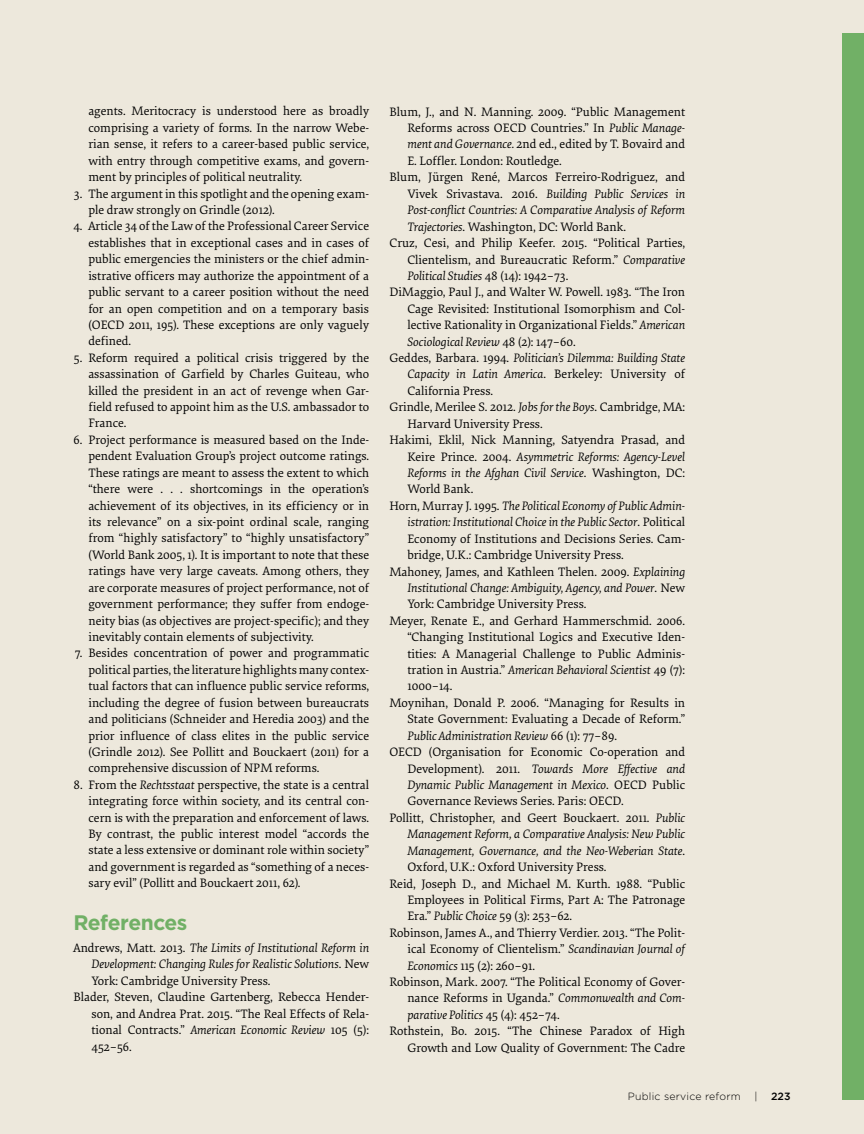
<style>
.page{position:relative;width:864px;height:1134px;background:#ede8dc}
.page>*{position:absolute;margin:0;border:0;box-sizing:border-box;transform-origin:0 0}
.t1{font:700 21px "Gotham";letter-spacing:-.025em;color:#71b066}
.t2{font:12.75px/16.4px "Elena Basic";color:#000;text-align:justify}
.t3{font:italic 12.75px "Elena Basic";color:#000}
.t4{font:300 10.5px "Gotham";letter-spacing:.02em;color:#000}
.t5{font:500 10.5px "Gotham";color:#000}
.s1{font-style:italic}
.s2{font-style:normal}
</style>
<div class="page">
<div style="left:842px;top:34px;width:22px;height:1066px;background:#71b066"></div>
<p class="t2" style="left:88px;top:103px;width:282px">agents. Meritocracy is understood here as broadly comprising a variety of forms. In the narrow Webe&shy;rian sense, it refers to a career-based public service, with entry through competitive exams, and govern&shy;ment by principles of political neutrality.</p>
<p class="t2" style="left:88px;top:185px;width:282px;text-indent:-14px">3. The argument in this spotlight and the opening exam&shy;ple draw strongly on Grindle (2012).</p>
<p class="t2" style="left:88px;top:217px;width:282px;text-indent:-15px">4. Article 34 of the Law of the Professional Career Service establishes that in exceptional cases and in cases of public emergencies the ministers or the chief admin&shy;istrative officers may authorize the appointment of a public servant to a career position without the need for an open competition and on a temporary basis (OECD 2011, 195). These exceptions are only vaguely defined.</p>
<p class="t2" style="left:88px;top:349px;width:282px;text-indent:-15px">5. Reform required a political crisis triggered by the assassination of Garfield by Charles Guiteau, who killed the president in an act of revenge when Gar&shy;field refused to appoint him as the U.S. ambassador to France.</p>
<p class="t2" style="left:88px;top:431px;width:282px;text-indent:-15px">6. Project performance is measured based on the Inde&shy;pendent Evaluation Group’s project outcome ratings.<br>These ratings are meant to assess the extent to which “there were . . . shortcomings in the operation’s achievement of its objectives, in its efficiency or in its relevance” on a six-point ordinal scale, ranging from “highly satisfactory” to “highly unsatisfactory” (World Bank 2005, 1). It is important to note that these ratings have very large caveats. Among others, they are corporate measures of project performance, not of government performance; they suffer from endoge&shy;neity bias (as objectives are project-specific); and they inevitably contain elements of subjectivity.</p>
<p class="t2" style="left:88px;top:644px;width:282px;text-indent:-14px">7. Besides concentration of power and programmatic political parties, the literature highlights many contex&shy;tual factors that can influence public service reforms, including the degree of fusion between bureaucrats and politicians (Schneider and Heredia 2003) and the prior influence of class elites in the public service (Grindle 2012). See Pollitt and Bouckaert (2011) for a comprehensive discussion of NPM reforms.</p>
<p class="t2" style="left:88px;top:776px;width:282px;text-indent:-15px">8. From the <span class="s1">Rechtsstaat</span> perspective, the state is a central integrating force within society, and its central con&shy;cern is with the preparation and enforcement of laws.<br>By contrast, the public interest model “accords the state a less extensive or dominant role within society” and government is regarded as “something of a neces&shy;sary evil” (Pollitt and Bouckaert 2011, 62).</p>
<h1 class="t1" style="left:73px;top:908px;width:116px">References</h1>
<p class="t3" style="left:73px;top:939px;width:297px"><span class="s2">Andrews, Matt. 2013.</span> The Limits of Institutional Reform in</p>
<p class="t3" style="left:91px;top:956px;width:279px">Development: Changing Rules for Realistic Solutions<span class="s2">. New</span></p>
<p class="t2" style="left:91px;top:972px;width:181px">York: Cambridge University Press.</p>
<p class="t2" style="left:73px;top:988px;width:296px">Blader, Steven, Claudine Gartenberg, Rebecca Hender-</p>
<p class="t2" style="left:91px;top:1005px;width:279px">son, and Andrea Prat. 2015. “The Real Effects of Rela-</p>
<p class="t2" style="left:91px;top:1021px;width:279px">tional Contracts.” <span class="s1">American Economic Review</span> 105 (5):</p>
<p class="t2" style="left:91px;top:1038px;width:42px">452–56.</p>
<p class="t2" style="left:389px;top:103px;width:297px">Blum, J., and N. Manning. 2009. “Public Management</p>
<p class="t2" style="left:407px;top:119px;width:279px">Reforms across OECD Countries.” In <span class="s1">Public Manage-</span></p>
<p class="t2" style="left:407px;top:136px;width:279px"><span class="s1">ment and Governance.</span> 2nd ed., edited by T. Bovaird and</p>
<p class="t2" style="left:407px;top:152px;width:156px">E. Loffler. London: Routledge.</p>
<p class="t2" style="left:389px;top:168px;width:297px">Blum, Jürgen René, Marcos Ferreiro-Rodriguez, and</p>
<p class="t3" style="left:407px;top:185px;width:279px"><span class="s2">Vivek Srivastava. 2016.</span> Building Public Services in</p>
<p class="t3" style="left:407px;top:201px;width:279px">Post-conflict Countries: A Comparative Analysis of Reform</p>
<p class="t2" style="left:407px;top:218px;width:220px"><span class="s1">Trajectories</span>. Washington, DC: World Bank.</p>
<p class="t2" style="left:389px;top:234px;width:297px">Cruz, Cesi, and Philip Keefer. 2015. “Political Parties,</p>
<p class="t2" style="left:407px;top:251px;width:279px">Clientelism, and Bureaucratic Reform.” <span class="s1">Comparative</span></p>
<p class="t3" style="left:407px;top:267px;width:162px">Political Studies <span class="s2">48 (14): 1942–73.</span></p>
<p class="t2" style="left:389px;top:283px;width:297px">DiMaggio, Paul J., and Walter W. Powell. 1983. “The Iron</p>
<p class="t2" style="left:407px;top:300px;width:279px">Cage Revisited: Institutional Isomorphism and Col-</p>
<p class="t2" style="left:407px;top:316px;width:279px">lective Rationality in Organizational Fields.” <span class="s1">American</span></p>
<p class="t3" style="left:407px;top:333px;width:170px">Sociological Review <span class="s2">48 (2): 147–60.</span></p>
<p class="t3" style="left:389px;top:349px;width:297px"><span class="s2">Geddes, Barbara. 1994.</span> Politician’s Dilemma: Building State</p>
<p class="t3" style="left:407px;top:366px;width:279px">Capacity in Latin America<span class="s2">. Berkeley: University of</span></p>
<p class="t2" style="left:407px;top:382px;width:87px">California Press.</p>
<p class="t2" style="left:389px;top:398px;width:297px">Grindle, Merilee S. 2012. <span class="s1">Jobs for the Boys</span>. Cambridge, MA:</p>
<p class="t2" style="left:407px;top:415px;width:137px">Harvard University Press.</p>
<p class="t2" style="left:389px;top:431px;width:297px">Hakimi, Eklil, Nick Manning, Satyendra Prasad, and</p>
<p class="t3" style="left:407px;top:448px;width:279px"><span class="s2">Keire Prince. 2004.</span> Asymmetric Reforms: Agency-Level</p>
<p class="t3" style="left:407px;top:464px;width:279px">Reforms in the Afghan Civil Service<span class="s2">. Washington, DC:</span></p>
<p class="t2" style="left:407px;top:480px;width:67px">World Bank.</p>
<p class="t3" style="left:389px;top:497px;width:297px"><span class="s2">Horn, Murray J. 1995.</span> The Political Economy of Public Admin-</p>
<p class="t3" style="left:407px;top:513px;width:279px">istration: Institutional Choice in the Public Sector<span class="s2">. Political</span></p>
<p class="t2" style="left:407px;top:530px;width:279px">Economy of Institutions and Decisions Series. Cam-</p>
<p class="t2" style="left:407px;top:546px;width:218px">bridge, U.K.: Cambridge University Press.</p>
<p class="t2" style="left:389px;top:563px;width:297px">Mahoney, James, and Kathleen Thelen. 2009. <span class="s1">Explaining</span></p>
<p class="t3" style="left:407px;top:579px;width:279px">Institutional Change: Ambiguity, Agency, and Power<span class="s2">. New</span></p>
<p class="t2" style="left:407px;top:595px;width:181px">York: Cambridge University Press.</p>
<p class="t2" style="left:389px;top:612px;width:297px">Meyer, Renate E., and Gerhard Hammerschmid. 2006.</p>
<p class="t2" style="left:407px;top:628px;width:279px">“Changing Institutional Logics and Executive Iden-</p>
<p class="t2" style="left:407px;top:645px;width:279px">tities: A Managerial Challenge to Public Adminis-</p>
<p class="t3" style="left:407px;top:661px;width:279px"><span class="s2">tration in Austria.”</span> American Behavioral Scientist <span class="s2">49 (7):</span></p>
<p class="t2" style="left:407px;top:678px;width:47px">1000–14.</p>
<p class="t2" style="left:389px;top:694px;width:297px">Moynihan, Donald P. 2006. “Managing for Results in</p>
<p class="t2" style="left:407px;top:710px;width:279px">State Government: Evaluating a Decade of Reform.”</p>
<p class="t3" style="left:407px;top:727px;width:211px">Public Administration Review <span class="s2">66 (1): 77–89.</span></p>
<p class="t2" style="left:389px;top:743px;width:297px">OECD (Organisation for Economic Co-operation and</p>
<p class="t3" style="left:407px;top:760px;width:279px"><span class="s2">Development). 2011.</span> Towards More Effective and</p>
<p class="t3" style="left:407px;top:776px;width:279px">Dynamic Public Management in Mexico<span class="s2">. OECD Public</span></p>
<p class="t2" style="left:407px;top:793px;width:218px">Governance Reviews Series. Paris: OECD.</p>
<p class="t2" style="left:389px;top:809px;width:297px">Pollitt, Christopher, and Geert Bouckaert. 2011. <span class="s1">Public</span></p>
<p class="t3" style="left:407px;top:825px;width:279px">Management Reform, a Comparative Analysis: New Public</p>
<p class="t3" style="left:407px;top:842px;width:279px">Management, Governance, and the Neo-Weberian State<span class="s2">.</span></p>
<p class="t2" style="left:407px;top:858px;width:201px">Oxford, U.K.: Oxford University Press.</p>
<p class="t2" style="left:389px;top:875px;width:297px">Reid, Joseph D., and Michael M. Kurth. 1988. “Public</p>
<p class="t2" style="left:407px;top:891px;width:279px">Employees in Political Firms, Part A: The Patronage</p>
<p class="t2" style="left:407px;top:907px;width:166px">Era.” <span class="s1">Public Choice</span> 59 (3): 253–62.</p>
<p class="t2" style="left:389px;top:924px;width:297px">Robinson, James A., and Thierry Verdier. 2013. “The Polit-</p>
<p class="t2" style="left:407px;top:940px;width:279px">ical Economy of Clientelism.” <span class="s1">Scandinavian Journal of</span></p>
<p class="t2" style="left:407px;top:957px;width:129px"><span class="s1">Economics</span> 115 (2): 260–91.</p>
<p class="t2" style="left:389px;top:973px;width:297px">Robinson, Mark. 2007. “The Political Economy of Gover-</p>
<p class="t2" style="left:407px;top:990px;width:279px">nance Reforms in Uganda.” <span class="s1">Commonwealth and Com-</span></p>
<p class="t3" style="left:407px;top:1006px;width:154px">parative Politics <span class="s2">45 (4): 452–74.</span></p>
<p class="t2" style="left:389px;top:1022px;width:297px">Rothstein, Bo. 2015. “The Chinese Paradox of High</p>
<p class="t2" style="left:407px;top:1039px;width:279px">Growth and Low Quality of Government: The Cadre</p>
<p class="t4" style="left:628px;top:1089px;width:115px">Public service reform</p>
<p class="t4" style="left:755px;top:1089px;width:5px">|</p>
<p class="t5" style="left:771px;top:1089px;width:21px">223</p>
</div>
